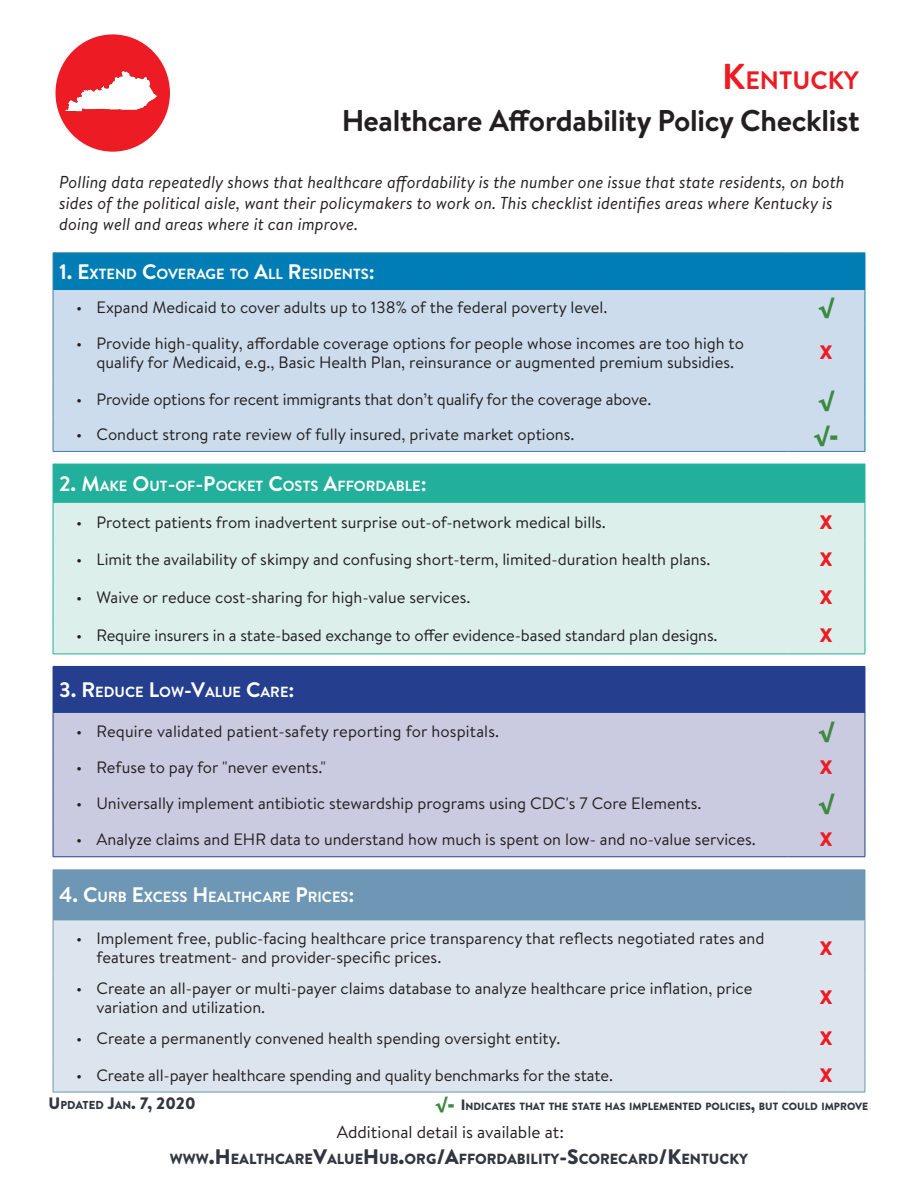
<style>
.page{position:relative;width:918px;height:1188px;background:#fff}
.page>*{position:absolute;margin:0;border:0;box-sizing:border-box;transform-origin:0 0}
.t1{font:700 30px "Brandon Text";letter-spacing:-.01em;color:#231f20}
.t2{font:700 25.2px "Brandon Text";color:#ed1c24}
.body{font:900 19.5px "Brandon Text";color:#ed1c24}
.body-2{font:800 19.5px "Futura Std";color:#3b8a40}
.body-3{font:italic 17.25px/21px "Brandon Text";color:#231f20}
.body-4{font:17.25px "Brandon Text";color:#231f20}
.t3{font:16.5px/19.5px "Brandon Text";color:#231f20}
.Sub_Head{font:900 16.5px "Brandon Text";color:#323640}
.Sub_Head-2{font:700 14.7px "Brandon Text";color:#fff}
.Sub_Head-3{font:900 14.7px "Brandon Text";color:#323640}
.Sub_Head-4{font:900 10.5px "Brandon Text";color:#323640}
.s1{font-size:36px}
.s2{font-size:21px}
.s3{font-size:11.55px}
.s4{font-family:"Futura Std";font-weight:800;font-size:15px;color:#3b8a40}
.s5{font-size:15px}
</style>
<div class="page">
<img style="left:55px;top:34px;width:115px;height:113px">
<div style="left:54px;top:254px;width:811px;height:36px;background:#007db5"></div>
<div style="left:54px;top:290px;width:811px;height:161px;background:#ccdcec"></div>
<div style="left:54px;top:465px;width:811px;height:38px;background:#22af9b"></div>
<div style="left:54px;top:503px;width:811px;height:151px;background:#dcefeb"></div>
<div style="left:53px;top:666px;width:812px;height:47px;background:#253f8e"></div>
<div style="left:54px;top:713px;width:811px;height:144px;background:#cacae1"></div>
<div style="left:53px;top:870px;width:812px;height:50px;background:#6d97b5"></div>
<div style="left:54px;top:920px;width:811px;height:172px;background:#dce5ee"></div>
<hr style="left:53px;top:253px;width:734px;height:1px;background:#3e7fa6">
<hr style="left:787px;top:253px;width:78px;height:1px;background:#3e7fa6">
<hr style="left:53px;top:253px;width:1px;height:37px;background:#3e7fa6">
<hr style="left:53px;top:290px;width:1px;height:34px;background:#3e7fa6">
<hr style="left:53px;top:324px;width:1px;height:57px;background:#3e7fa6">
<hr style="left:53px;top:381px;width:1px;height:37px;background:#3e7fa6">
<hr style="left:53px;top:418px;width:1px;height:33px;background:#3e7fa6">
<hr style="left:865px;top:253px;width:1px;height:37px;background:#007db5">
<hr style="left:865px;top:290px;width:1px;height:34px;background:#007db5">
<hr style="left:865px;top:324px;width:1px;height:57px;background:#007db5">
<hr style="left:865px;top:381px;width:1px;height:37px;background:#007db5">
<hr style="left:865px;top:418px;width:1px;height:33px;background:#007db5">
<hr style="left:53px;top:451px;width:734px;height:1px;background:#3e7fa6">
<hr style="left:787px;top:451px;width:78px;height:1px;background:#3e7fa6">
<hr style="left:53px;top:464px;width:734px;height:1px;background:#22af9b">
<hr style="left:787px;top:464px;width:78px;height:1px;background:#22af9b">
<hr style="left:53px;top:464px;width:1px;height:39px;background:#22af9b">
<hr style="left:53px;top:503px;width:1px;height:38px;background:#22af9b">
<hr style="left:53px;top:541px;width:1px;height:37px;background:#22af9b">
<hr style="left:53px;top:578px;width:1px;height:38px;background:#22af9b">
<hr style="left:53px;top:616px;width:1px;height:38px;background:#22af9b">
<hr style="left:865px;top:464px;width:1px;height:39px;background:#22af9b">
<hr style="left:865px;top:503px;width:1px;height:38px;background:#22af9b">
<hr style="left:865px;top:541px;width:1px;height:37px;background:#22af9b">
<hr style="left:865px;top:578px;width:1px;height:38px;background:#22af9b">
<hr style="left:865px;top:616px;width:1px;height:38px;background:#22af9b">
<hr style="left:53px;top:654px;width:734px;height:1px;background:#22af9b">
<hr style="left:787px;top:654px;width:78px;height:1px;background:#22af9b">
<hr style="left:865px;top:667px;width:1px;height:46px;background:#253f8e">
<hr style="left:53px;top:713px;width:1px;height:36px;background:#253f8e">
<hr style="left:865px;top:713px;width:1px;height:36px;background:#253f8e">
<hr style="left:53px;top:749px;width:1px;height:36px;background:#253f8e">
<hr style="left:865px;top:749px;width:1px;height:36px;background:#253f8e">
<hr style="left:53px;top:785px;width:1px;height:36px;background:#253f8e">
<hr style="left:865px;top:785px;width:1px;height:36px;background:#253f8e">
<hr style="left:53px;top:821px;width:1px;height:36px;background:#253f8e">
<hr style="left:865px;top:821px;width:1px;height:36px;background:#253f8e">
<hr style="left:53px;top:857px;width:734px;height:1px;background:#253f8e">
<hr style="left:787px;top:857px;width:78px;height:1px;background:#253f8e">
<hr style="left:865px;top:870px;width:1px;height:50px;background:#6d97b5">
<hr style="left:53px;top:920px;width:1px;height:55px;background:#6d97b5">
<hr style="left:865px;top:920px;width:1px;height:55px;background:#6d97b5">
<hr style="left:53px;top:975px;width:1px;height:45px;background:#6d97b5">
<hr style="left:865px;top:975px;width:1px;height:45px;background:#6d97b5">
<hr style="left:53px;top:1020px;width:1px;height:38px;background:#6d97b5">
<hr style="left:865px;top:1020px;width:1px;height:38px;background:#6d97b5">
<hr style="left:53px;top:1058px;width:1px;height:34px;background:#6d97b5">
<hr style="left:865px;top:1058px;width:1px;height:34px;background:#6d97b5">
<hr style="left:53px;top:1092px;width:734px;height:1px;background:#6d97b5">
<hr style="left:787px;top:1092px;width:78px;height:1px;background:#6d97b5">
<p class="t2" style="left:722px;top:63px;width:138px"><span class="s1">K</span>ENTUCKY</p>
<p class="t1" style="left:342px;top:100px;width:520px">Healthcare Affordability Policy Checklist</p>
<p class="body-3" style="left:59px;top:171px;width:787px">Polling data repeatedly shows that healthcare affordability is the number one issue that state residents, on both sides of the political aisle, want their policymakers to work on. This checklist identifies areas where Kentucky is doing well and areas where it can improve.</p>
<p class="Sub_Head-2" style="left:59px;top:264px;width:317px"><span class="s2">1. E</span>XTEND <span class="s2">C</span>OVERAGE TO <span class="s2">A</span>LL <span class="s2">R</span> ESIDENTS<span class="s2">:</span></p>
<p class="t3" style="left:76px;top:297px;width:533px">• Expand Medicaid to cover adults up to 138% of the federal poverty level.</p>
<p class="body-2" style="left:818px;top:295px;width:17px">√</p>
<p class="t3" style="left:97px;top:333px;width:649px;text-indent:-20px">• Provide high-quality, affordable coverage options for people whose incomes are too high to qualify for Medicaid, e.g., Basic Health Plan, reinsurance or augmented premium subsidies.</p>
<p class="body" style="left:820px;top:339px;width:14px">X</p>
<p class="t3" style="left:76px;top:389px;width:577px">• Provide options for recent immigrants that don’t qualify for the coverage above.</p>
<p class="body-2" style="left:818px;top:388px;width:17px">√</p>
<p class="t3" style="left:76px;top:424px;width:500px">• Conduct strong rate review of fully insured, private market options.</p>
<p class="body-2" style="left:813px;top:423px;width:27px">√-</p>
<p class="Sub_Head-2" style="left:59px;top:476px;width:369px"><span class="s2">2. M</span>AKE <span class="s2">O</span>UT<span class="s2">-</span>OF<span class="s2">-P</span>OCKET <span class="s2">C</span>OSTS <span class="s2">A</span>FFORDABLE<span class="s2">:</span></p>
<p class="t3" style="left:76px;top:512px;width:531px">• Protect patients from inadvertent surprise out-of-network medical bills.</p>
<p class="body" style="left:820px;top:508px;width:14px">X</p>
<p class="t3" style="left:76px;top:549px;width:636px">• Limit the availability of skimpy and confusing short-term, limited-duration health plans.</p>
<p class="body" style="left:820px;top:546px;width:14px">X</p>
<p class="t3" style="left:76px;top:587px;width:396px">• Waive or reduce cost-sharing for high-value services.</p>
<p class="body" style="left:820px;top:584px;width:14px">X</p>
<p class="t3" style="left:76px;top:625px;width:643px">• Require insurers in a state-based exchange to offer evidence-based standard plan designs.</p>
<p class="body" style="left:820px;top:621px;width:14px">X</p>
<p class="Sub_Head-2" style="left:59px;top:682px;width:237px"><span class="s2">3. R</span> EDUCE <span class="s2">L</span>OW<span class="s2">-V</span>ALUE <span class="s2">C</span>ARE<span class="s2">:</span></p>
<p class="t3" style="left:76px;top:721px;width:425px">• Require validated patient-safety reporting for hospitals.</p>
<p class="body-2" style="left:818px;top:719px;width:17px">√</p>
<p class="t3" style="left:76px;top:757px;width:251px">• Refuse to pay for "never events."</p>
<p class="body" style="left:820px;top:753px;width:14px">X</p>
<p class="t3" style="left:76px;top:793px;width:627px">• Universally implement antibiotic stewardship programs using CDC's 7 Core Elements.</p>
<p class="body-2" style="left:818px;top:791px;width:17px">√</p>
<p class="t3" style="left:76px;top:829px;width:681px">• Analyze claims and EHR data to understand how much is spent on low- and no-value services.</p>
<p class="body" style="left:820px;top:825px;width:14px">X</p>
<p class="Sub_Head-2" style="left:59px;top:887px;width:297px"><span class="s2">4. C</span>URB <span class="s2">E</span>XCESS <span class="s2">H</span>EALTHCARE <span class="s2">P</span>RICES<span class="s2">:</span></p>
<p class="t3" style="left:97px;top:928px;width:669px;text-indent:-20px">• Implement free, public-facing healthcare price transparency that reflects negotiated rates and features treatment- and provider-specific prices.</p>
<p class="body" style="left:820px;top:934px;width:14px">X</p>
<p class="t3" style="left:97px;top:978px;width:657px;text-indent:-20px">• Create an all-payer or multi-payer claims database to analyze healthcare price inflation, price variation and utilization.</p>
<p class="body" style="left:820px;top:984px;width:14px">X</p>
<p class="t3" style="left:76px;top:1028px;width:486px">• Create a permanently convened health spending oversight entity.</p>
<p class="body" style="left:820px;top:1025px;width:14px">X</p>
<p class="t3" style="left:76px;top:1065px;width:538px">• Create all-payer healthcare spending and quality benchmarks for the state.</p>
<p class="body" style="left:820px;top:1061px;width:14px">X</p>
<p class="Sub_Head" style="left:49px;top:1092px;width:149px">U <span class="s3">PDATED</span> J<span class="s3">AN</span>. 7, 2020</p>
<p class="Sub_Head-4" style="left:435px;top:1099px;width:435px"><span class="s4">√-</span> <span class="s5">I</span> NDICATES THAT TH E STATE HAS IMPLEMENTED POLICIES<span class="s5">,</span> BUT COULD IMPROVE</p>
<p class="body-4" style="left:337px;top:1120px;width:229px">Additional detail is available at:</p>
<p class="Sub_Head-3" style="left:170px;top:1149px;width:580px">WWW<span class="s2">.H</span>EALTHCARE<span class="s2">V</span>ALUE<span class="s2">H</span>UB<span class="s2">.</span>ORG<span class="s2">/A</span>FFORDABILITY<span class="s2">-S</span>CORECARD<span class="s2">/K</span>ENTUCKY</p>
</div>
